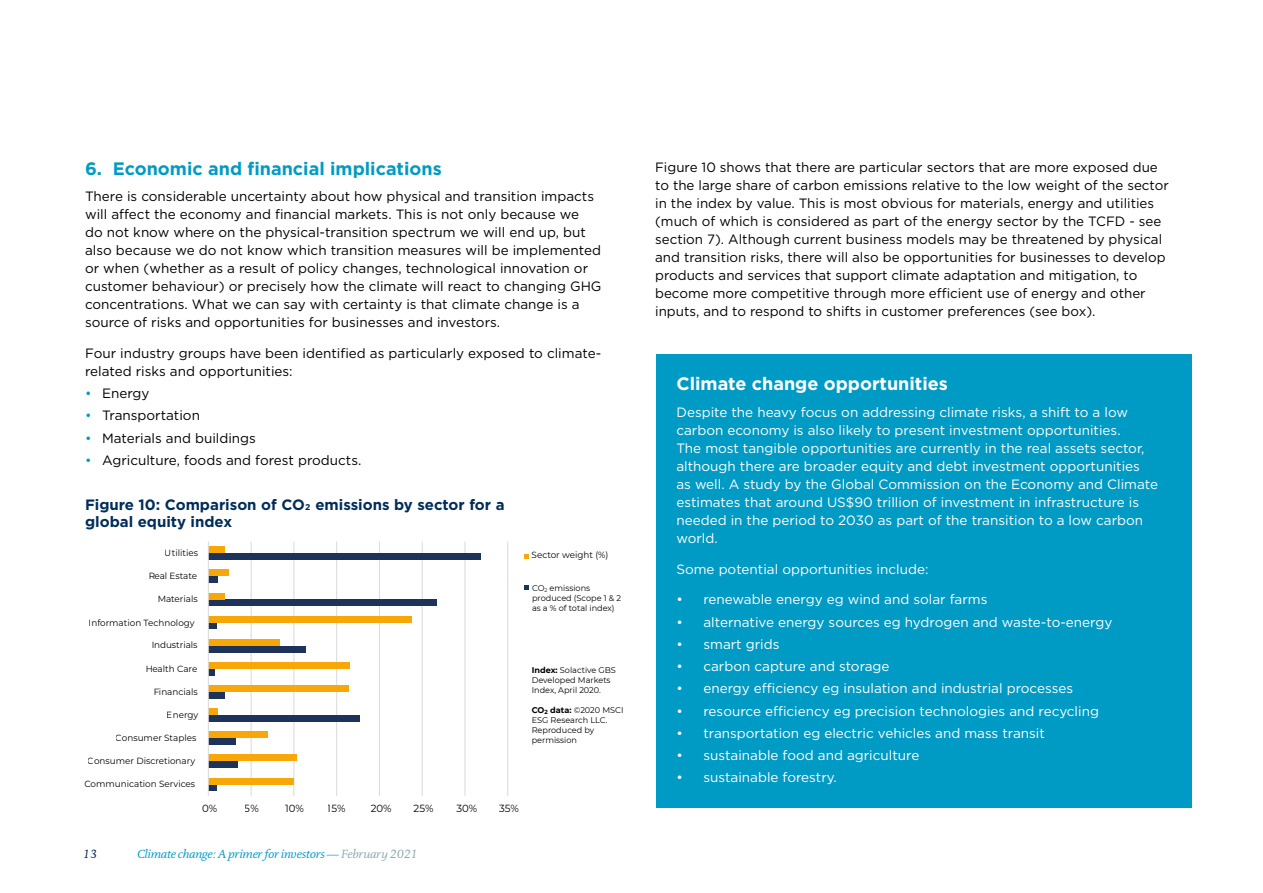
<style>
.page{position:relative;width:1263px;height:893px;background:#fff}
.page>*{position:absolute;margin:0;border:0;box-sizing:border-box;transform-origin:0 0}
.t1{font:700 18px "Gotham";color:#009bc5}
.t2{font:700 18px "Gotham";color:#fff}
.t3{font:700 15px/16.5px "Gotham";color:#002d5a}
.t4{font:13.5px/18px "Gotham";color:#000}
.t5{font:13.5px/18px "Gotham";color:#fff}
.t6{font:italic 12px "DTL Documenta TOT";letter-spacing:-.02em;color:#009bc5}
.t7{font:italic 12px "DTL Documenta TOT";color:#002d5a}
.t8{font:10.35px "Montserrat";color:#000}
.t9{font:9px "Montserrat";color:#000}
.t10{font:8.25px/9.9px "Montserrat";color:#000}
.s1{color:#009bc5}
.s2{color:#002f5f}
.s3{font-weight:700}
.s4{color:#8ea9ae}
</style>
<div class="page">
<div style="left:656px;top:355px;width:535px;height:453px;background:#009bc5"></div>
<hr style="left:251px;top:541px;width:1px;height:255px;background:#d9d9d9">
<hr style="left:294px;top:541px;width:1px;height:255px;background:#d9d9d9">
<hr style="left:336px;top:541px;width:1px;height:255px;background:#d9d9d9">
<hr style="left:379px;top:541px;width:1px;height:255px;background:#d9d9d9">
<hr style="left:422px;top:541px;width:1px;height:255px;background:#d9d9d9">
<hr style="left:465px;top:541px;width:1px;height:255px;background:#d9d9d9">
<hr style="left:507px;top:541px;width:1px;height:255px;background:#d9d9d9">
<div style="left:208px;top:784px;width:8px;height:7px;background:#1d3359"></div>
<div style="left:208px;top:761px;width:29px;height:7px;background:#1d3359"></div>
<div style="left:208px;top:738px;width:28px;height:7px;background:#1d3359"></div>
<div style="left:208px;top:715px;width:151px;height:7px;background:#1d3359"></div>
<div style="left:208px;top:692px;width:16px;height:7px;background:#1d3359"></div>
<div style="left:208px;top:669px;width:7px;height:6px;background:#1d3359"></div>
<div style="left:208px;top:646px;width:98px;height:6px;background:#1d3359"></div>
<div style="left:208px;top:623px;width:9px;height:6px;background:#1d3359"></div>
<div style="left:208px;top:599px;width:229px;height:7px;background:#1d3359"></div>
<div style="left:208px;top:576px;width:9px;height:7px;background:#1d3359"></div>
<div style="left:208px;top:553px;width:273px;height:7px;background:#1d3359"></div>
<div style="left:208px;top:778px;width:86px;height:6px;background:#f7a707"></div>
<div style="left:208px;top:755px;width:88px;height:6px;background:#f7a707"></div>
<div style="left:208px;top:731px;width:59px;height:7px;background:#f7a707"></div>
<div style="left:208px;top:708px;width:9px;height:7px;background:#f7a707"></div>
<div style="left:208px;top:685px;width:140px;height:7px;background:#f7a707"></div>
<div style="left:208px;top:662px;width:142px;height:7px;background:#f7a707"></div>
<div style="left:208px;top:639px;width:71px;height:7px;background:#f7a707"></div>
<div style="left:208px;top:616px;width:204px;height:7px;background:#f7a707"></div>
<div style="left:208px;top:593px;width:17px;height:6px;background:#f7a707"></div>
<div style="left:208px;top:569px;width:20px;height:7px;background:#f7a707"></div>
<div style="left:208px;top:547px;width:17px;height:6px;background:#f7a707"></div>
<hr style="left:208px;top:541px;width:1px;height:255px;background:#d9d9d9">
<svg style="left:524px;top:554px;width:5px;height:4px"></svg>
<svg style="left:524px;top:585px;width:5px;height:5px"></svg>
<h1 class="t1" style="left:85px;top:156px;width:358px">6. Economic and financial implications</h1>
<p class="t4" style="left:85px;top:187px;width:518px">There is considerable uncertainty about how physical and transition impacts will affect the economy and financial markets. This is not only because we<br>do not know where on the physical-transition spectrum we will end up, but also because we do not know which transition measures will be implemented or when (whether as a result of policy changes, technological innovation or customer behaviour) or precisely how the climate will react to changing GHG concentrations. What we can say with certainty is that climate change is a source of risks and opportunities for businesses and investors.</p>
<p class="t4" style="left:85px;top:344px;width:518px">Four industry groups have been identified as particularly exposed to climate&shy;related risks and opportunities:</p>
<p class="t4" style="left:85px;top:384px;width:66px"><span class="s1">•</span> Energy</p>
<p class="t4" style="left:85px;top:406px;width:116px"><span class="s1">•</span> Transportation</p>
<p class="t4" style="left:85px;top:429px;width:172px"><span class="s1">•</span> Materials and buildings</p>
<p class="t4" style="left:85px;top:451px;width:278px"><span class="s1">•</span> Agriculture, foods and forest products.</p>
<p class="t3" style="left:85px;top:497px;width:421px">Figure 10: Comparison of CO<span class="s2">2</span> emissions by sector for a global equity index</p>
<p class="t9" style="left:165px;top:546px;width:35px">Utilities</p>
<p class="t9" style="left:532px;top:549px;width:78px">Sector weight (%)</p>
<p class="t9" style="left:148px;top:570px;width:51px">Real Estate</p>
<p class="t9" style="left:158px;top:593px;width:42px">Materials</p>
<p class="t9" style="left:89px;top:616px;width:107px">Information Technology</p>
<p class="t9" style="left:151px;top:639px;width:48px">Industrials</p>
<p class="t9" style="left:145px;top:662px;width:54px">Health Care</p>
<p class="t9" style="left:153px;top:685px;width:46px">Financials</p>
<p class="t9" style="left:167px;top:709px;width:33px">Energy</p>
<p class="t9" style="left:116px;top:732px;width:82px">Consumer Staples</p>
<p class="t9" style="left:88px;top:755px;width:109px">Consumer Discretionary</p>
<p class="t9" style="left:84px;top:778px;width:112px">Communication Services</p>
<p class="t8" style="left:202px;top:801px;width:17px">0%</p>
<p class="t8" style="left:245px;top:801px;width:16px">5%</p>
<p class="t8" style="left:285px;top:801px;width:20px">10%</p>
<p class="t8" style="left:328px;top:801px;width:19px">15%</p>
<p class="t8" style="left:371px;top:801px;width:22px">20%</p>
<p class="t8" style="left:414px;top:801px;width:21px">25%</p>
<p class="t8" style="left:456px;top:801px;width:22px">30%</p>
<p class="t8" style="left:499px;top:801px;width:21px">35%</p>
<p class="t10" style="left:532px;top:583px;width:91px">CO<sub>2</sub> emissions produced (Scope 1 &amp; 2 as a % of total index)</p>
<p class="t10" style="left:532px;top:665px;width:86px"><span class="s3">Index:</span> Solactive GBS<br>Developed Markets<br>Index, April 2020.</p>
<p class="t10" style="left:532px;top:705px;width:93px"><span class="s3">CO</span><sub>2</sub> <span class="s3">data:</span> ©2020 MSCI<br>ESG Research LLC.<br>Reproduced by permission</p>
<p class="t7" style="left:83px;top:847px;width:16px">13</p>
<p class="t6" style="left:137px;top:847px;width:282px">Climate change: A primer for investors — <span class="s4">February 2021</span></p>
<p class="t4" style="left:655px;top:158px;width:515px">Figure 10 shows that there are particular sectors that are more exposed due to the large share of carbon emissions relative to the low weight of the sector in the index by value. This is most obvious for materials, energy and utilities (much of which is considered as part of the energy sector by the TCFD - see section 7). Although current business models may be threatened by physical and transition risks, there will also be opportunities for businesses to develop products and services that support climate adaptation and mitigation, to become more competitive through more efficient use of energy and other inputs, and to respond to shifts in customer preferences (see box).</p>
<h1 class="t2" style="left:676px;top:372px;width:273px">Climate change opportunities</h1>
<p class="t5" style="left:676px;top:403px;width:483px">Despite the heavy focus on addressing climate risks, a shift to a low carbon economy is also likely to present investment opportunities.<br>The most tangible opportunities are currently in the real assets sector, although there are broader equity and debt investment opportunities<br>as well. A study by the Global Commission on the Economy and Climate estimates that around US$90 trillion of investment in infrastructure is needed in the period to 2030 as part of the transition to a low carbon world.</p>
<p class="t5" style="left:676px;top:559px;width:253px">Some potential opportunities include:</p>
<p class="t5" style="left:676px;top:590px;width:312px">• renewable energy eg wind and solar farms</p>
<p class="t5" style="left:676px;top:612px;width:437px">• alternative energy sources eg hydrogen and waste-to-energy</p>
<p class="t5" style="left:676px;top:635px;width:105px">• smart grids</p>
<p class="t5" style="left:676px;top:657px;width:215px">• carbon capture and storage</p>
<p class="t5" style="left:676px;top:679px;width:398px">• energy efficiency eg insulation and industrial processes</p>
<p class="t5" style="left:676px;top:701px;width:424px">• resource efficiency eg precision technologies and recycling</p>
<p class="t5" style="left:676px;top:724px;width:370px">• transportation eg electric vehicles and mass transit</p>
<p class="t5" style="left:676px;top:746px;width:244px">• sustainable food and agriculture</p>
<p class="t5" style="left:676px;top:768px;width:162px">• sustainable forestry.</p>
</div>
